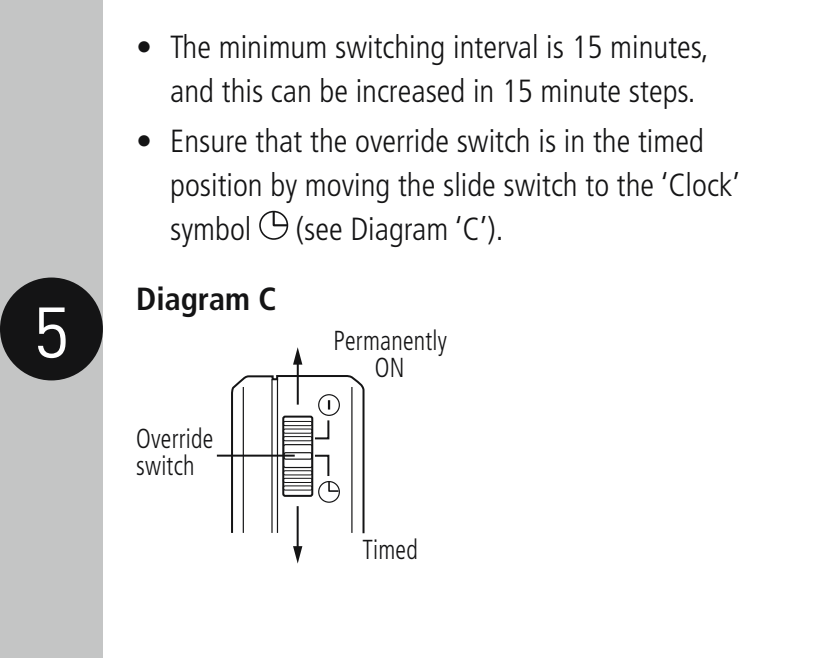
<style>
.page{position:relative;width:817px;height:658px;background:#fff}
.page>*{position:absolute;margin:0;border:0;box-sizing:border-box;transform-origin:0 0}
.t1{font:70.4px "DINOT";color:#fff}
.t2{font:300 condensed 32px/44px "Frutiger LT";color:#141415}
.t3{font:32px "Frutiger LT 67 Bd Cn";color:#141415}
.t4{font:27.6px/27.6px "Frutiger LT 47 Lt Cn";letter-spacing:.01em;color:#141415;scale:.9 1}
</style>
<div class="page">
<div style="left:0;top:0;width:103px;height:658px;background:#c4c5c5"></div>
<div style="left:0;top:277px;width:103px;height:103px;background:#141415;border-radius:50%"></div>
<svg style="left:231px;top:374px;width:134px;height:161px"></svg>
<hr style="left:271px;top:379px;width:1px;height:154px;background:#141415">
<hr style="left:277px;top:379px;width:1px;height:154px;background:#141415">
<hr style="left:242px;top:387px;width:2px;height:146px;background:#141415">
<hr style="left:351px;top:387px;width:1px;height:146px;background:#141415">
<div style="left:282px;top:415px;width:31px;height:82px;border:2px solid #141415;border-radius:2px"></div>
<div style="left:318px;top:481px;width:22px;height:22px;border:1px solid #141415;border-radius:50%"></div>
<hr style="left:297px;top:361px;width:2px;height:43px;background:#141415">
<svg style="left:293px;top:347px;width:9px;height:17px"></svg>
<hr style="left:296px;top:506px;width:2px;height:43px;background:#141415">
<svg style="left:293px;top:546px;width:9px;height:17px"></svg>
<svg style="left:282px;top:393px;width:58px;height:99px"></svg>
<hr style="left:217px;top:454px;width:78px;height:2px;background:#141415">
<div style="left:259px;top:211px;width:29px;height:29px;border:2px solid #141415;border-radius:50%"></div>
<svg style="left:271px;top:211px;width:17px;height:16px"></svg>
<h1 class="t1" style="left:33px;top:288px;width:38px">5</h1>
<p class="t2" style="left:170px;top:25px;width:540px;text-indent:-34px">• The minimum switching interval is 15 minutes, and this can be increased in 15 minute steps.</p>
<p class="t2" style="left:170px;top:119px;width:571px;text-indent:-34px">• Ensure that the override switch is in the timed position by moving the slide switch to the ‘Clock’ symbol</p>
<p class="t2" style="left:296px;top:207px;width:209px">(see Diagram ‘C’).</p>
<p class="t3" style="left:136px;top:280px;width:141px">Diagram C</p>
<p class="t4" style="left:136px;top:424px;width:87px">Override switch</p>
<p class="t4" style="left:333px;top:326px;width:128px;text-align:center">Permanently<br>ON</p>
<p class="t4" style="left:362px;top:536px;width:63px">Timed</p>
</div>
